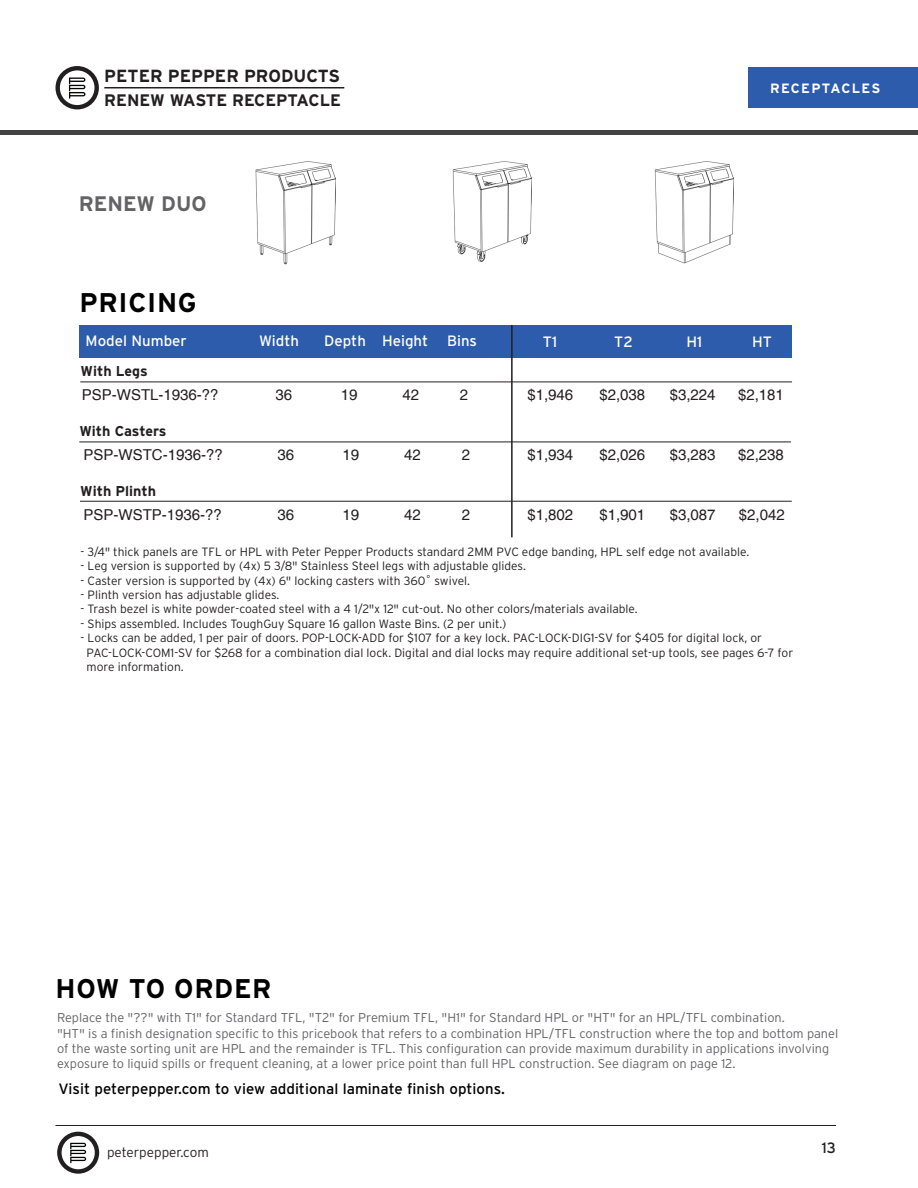
<style>
.page{position:relative;width:918px;height:1188px;background:#fff}
.page>*{position:absolute;margin:0;border:0;box-sizing:border-box;transform-origin:0 0}
.t1{font:700 27px "Interstate";letter-spacing:.025em;color:#000}
.t2{font:700 21px "Interstate";color:#636366}
.t3{font:700 17.55px "Interstate";color:#231f20}
.t4{font:700 16.65px "Interstate";color:#231f20}
.Price_Matrix{font:15px "Helvetica";color:#231f20}
.t5{font:15px "Interstate";color:#000}
.SKU{font:15px "Helvetica";color:#231f20}
.BODY_COPY{font:15px "Interstate";color:#fff}
.t6{font:15px "Interstate";color:#231f20}
.t7{font:700 14.25px "Interstate";color:#231f20}
.t8{font:300 13.5px "Interstate";color:#231f20}
.t9{font:700 13.5px "Interstate";letter-spacing:.095em;color:#fff}
.t10{font:300 12.75px/15.3px "Interstate";color:#636366}
.t11{font:300 12px/14.4px "Interstate";color:#231f20}
</style>
<div class="page">
<div style="left:748px;top:68px;width:170px;height:40px;background:#2d5cac"></div>
<svg style="left:69px;top:78px;width:17px;height:21px"></svg>
<hr style="left:104px;top:87px;width:240px;height:2px;background:#231f20">
<div style="left:55px;top:66px;width:44px;height:43px;border:4px solid #231f20;border-radius:50%"></div>
<div style="left:0;top:130px;width:918px;height:5px;background:#434343"></div>
<hr style="left:56px;top:1125px;width:780px;height:1px;background:#231f20">
<svg style="left:70px;top:1143px;width:16px;height:20px"></svg>
<div style="left:57px;top:1132px;width:42px;height:42px;border:4px solid #231f20;border-radius:50%"></div>
<div style="left:80px;top:325px;width:712px;height:33px;background:#2d5cac"></div>
<hr style="left:80px;top:382px;width:712px;height:1px;background:#231f20">
<hr style="left:511px;top:325px;width:2px;height:212px;background:#231f20">
<hr style="left:79px;top:442px;width:712px;height:1px;background:#231f20">
<hr style="left:80px;top:501px;width:712px;height:1px;background:#231f20">
<img style="left:255px;top:162px;width:80px;height:102px">
<img style="left:452px;top:161px;width:79px;height:101px">
<img style="left:654px;top:162px;width:79px;height:102px">
<p class="t3" style="left:104px;top:66px;width:237px">PETER PEPPER PRODUCTS</p>
<p class="t4" style="left:104px;top:91px;width:238px">RENEW WASTE RECEPTACLE</p>
<p class="t2" style="left:79px;top:192px;width:129px">RENEW DUO</p>
<p class="t1" style="left:80px;top:288px;width:119px">PRICING</p>
<p class="BODY_COPY" style="left:86px;top:332px;width:103px">Model Number</p>
<p class="BODY_COPY" style="left:259px;top:332px;width:41px">Width</p>
<p class="BODY_COPY" style="left:324px;top:332px;width:105px">Depth Height</p>
<p class="BODY_COPY" style="left:447px;top:332px;width:31px">Bins</p>
<p class="BODY_COPY" style="left:543px;top:333px;width:16px">T1</p>
<p class="BODY_COPY" style="left:614px;top:333px;width:20px">T2</p>
<p class="t7" style="left:81px;top:363px;width:69px">With Legs</p>
<p class="t9" style="left:770px;top:80px;width:112px">RECEPTACLES</p>
<p class="BODY_COPY" style="left:687px;top:333px;width:17px">H1</p>
<p class="BODY_COPY" style="left:752px;top:333px;width:21px">HT</p>
<p class="SKU" style="left:82px;top:386px;width:138px">PSP-WSTL-1936-??</p>
<p class="Price_Matrix" style="left:276px;top:386px;width:18px">36</p>
<p class="Price_Matrix" style="left:341px;top:386px;width:18px">19</p>
<p class="Price_Matrix" style="left:402px;top:386px;width:18px">42</p>
<p class="Price_Matrix" style="left:460px;top:386px;width:10px">2</p>
<p class="Price_Matrix" style="left:527px;top:386px;width:47px">$1,946</p>
<p class="Price_Matrix" style="left:599px;top:386px;width:47px">$2,038</p>
<p class="Price_Matrix" style="left:670px;top:386px;width:47px">$3,224</p>
<p class="Price_Matrix" style="left:738px;top:386px;width:47px">$2,181</p>
<p class="t7" style="left:80px;top:423px;width:89px">With Casters</p>
<p class="SKU" style="left:84px;top:446px;width:141px">PSP-WSTC-1936-??</p>
<p class="Price_Matrix" style="left:277px;top:446px;width:18px">36</p>
<p class="Price_Matrix" style="left:343px;top:446px;width:18px">19</p>
<p class="Price_Matrix" style="left:404px;top:446px;width:18px">42</p>
<p class="Price_Matrix" style="left:462px;top:446px;width:10px">2</p>
<p class="Price_Matrix" style="left:527px;top:446px;width:47px">$1,934</p>
<p class="Price_Matrix" style="left:599px;top:446px;width:47px">$2,026</p>
<p class="Price_Matrix" style="left:670px;top:446px;width:47px">$3,283</p>
<p class="Price_Matrix" style="left:738px;top:446px;width:47px">$2,238</p>
<p class="t7" style="left:80px;top:483px;width:77px">With Plinth</p>
<p class="SKU" style="left:84px;top:506px;width:140px">PSP-WSTP-1936-??</p>
<p class="Price_Matrix" style="left:277px;top:506px;width:18px">36</p>
<p class="Price_Matrix" style="left:343px;top:506px;width:18px">19</p>
<p class="Price_Matrix" style="left:404px;top:506px;width:18px">42</p>
<p class="Price_Matrix" style="left:462px;top:506px;width:10px">2</p>
<p class="Price_Matrix" style="left:527px;top:506px;width:47px">$1,802</p>
<p class="Price_Matrix" style="left:599px;top:506px;width:47px">$1,901</p>
<p class="Price_Matrix" style="left:670px;top:506px;width:47px">$3,087</p>
<p class="Price_Matrix" style="left:739px;top:506px;width:47px">$2,042</p>
<p class="t11" style="left:81px;top:544px;width:670px">- 3/4" thick panels are TFL or HPL with Peter Pepper Products standard 2MM PVC edge banding, HPL self edge not available.</p>
<p class="t11" style="left:81px;top:559px;width:447px">- Leg version is supported by (4x) 5 3/8" Stainless Steel legs with adjustable glides.</p>
<p class="t11" style="left:81px;top:573px;width:391px">- Caster version is supported by (4x) 6" locking casters with 360˚ swivel.</p>
<p class="t11" style="left:81px;top:587px;width:200px">- Plinth version has adjustable glides.</p>
<p class="t11" style="left:81px;top:602px;width:559px">- Trash bezel is white powder-coated steel with a 4 1/2"x 12" cut-out. No other colors/materials available.</p>
<p class="t11" style="left:81px;top:616px;width:427px">- Ships assembled. Includes ToughGuy Square 16 gallon Waste Bins. (2 per unit.)</p>
<p class="t11" style="left:81px;top:631px;width:683px">- Locks can be added, 1 per pair of doors. POP-LOCK-ADD for $107 for a key lock. PAC-LOCK-DIG1-SV for $405 for digital lock, or</p>
<p class="t11" style="left:87px;top:645px;width:708px">PAC-LOCK-COM1-SV for $268 for a combination dial lock. Digital and dial locks may require additional set-up tools, see pages 6-7 for more information.</p>
<h1 class="t1" style="left:56px;top:973px;width:218px">HOW TO ORDER</h1>
<p class="t10" style="left:57px;top:1010px;width:783px">Replace the "??" with T1" for Standard TFL, "T2" for Premium TFL, "H1" for Standard HPL or "HT" for an HPL/TFL combination.<br>"HT" is a finish designation specific to this pricebook that refers to a combination HPL/TFL construction where the top and bottom panel of the waste sorting unit are HPL and the remainder is TFL. This configuration can provide maximum durability in applications involving exposure to liquid spills or frequent cleaning, at a lower price point than full HPL construction. See diagram on page 12.</p>
<p class="t5" style="left:58px;top:1080px;width:448px">Visit peterpepper.com to view additional laminate finish options.</p>
<p class="t8" style="left:107px;top:1144px;width:103px">peterpepper.com</p>
<p class="t6" style="left:822px;top:1139px;width:16px">13</p>
</div>
